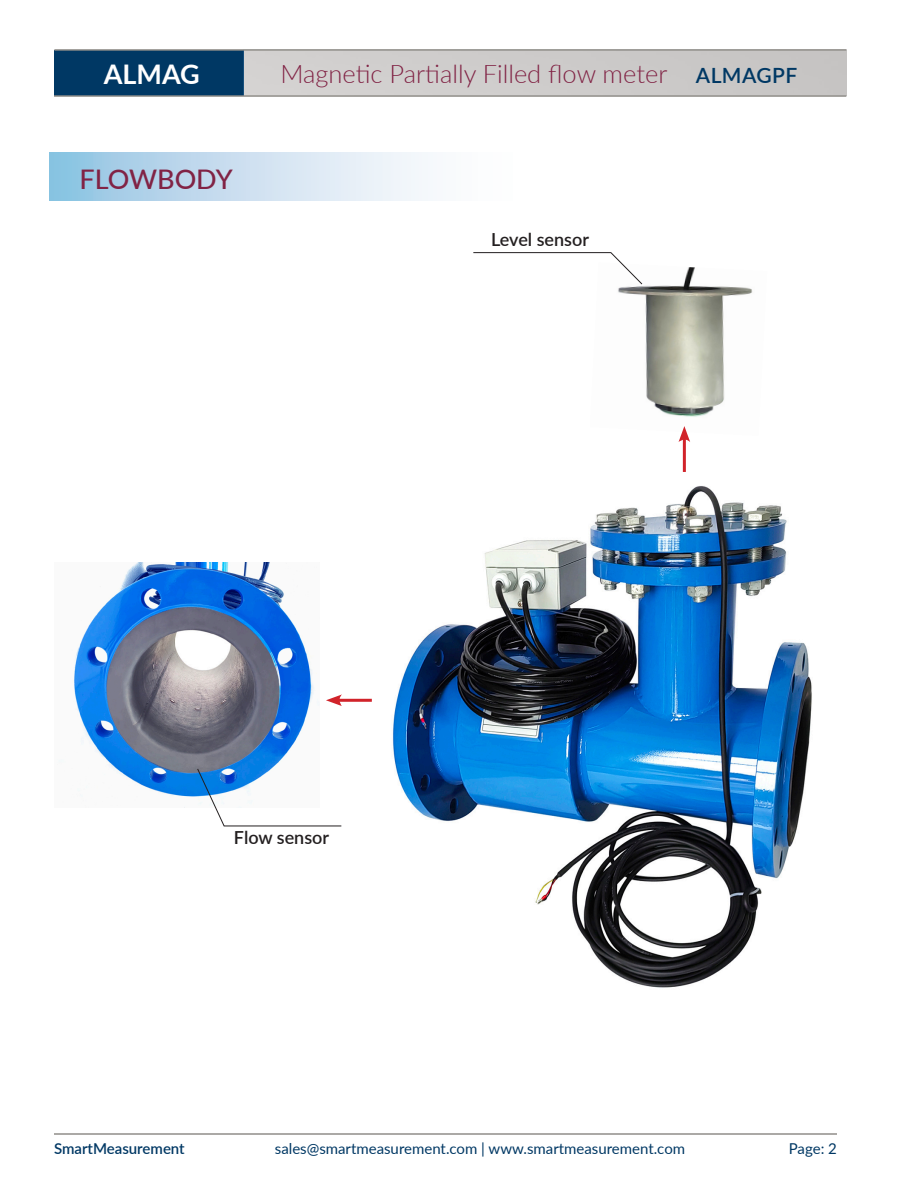
<style>
.page{position:relative;width:918px;height:1188px;background:#fff}
.page>*{position:absolute;margin:0;border:0;box-sizing:border-box;transform-origin:0 0}
.t1{font:500 27px "Lato";color:#812345}
.t2{font:700 27px "Lato";color:#fff}
.t3{font:300 25.5px "Lato";color:#812345}
.t4{font:600 21px "Lato";letter-spacing:.02em;color:#003864}
.t5{font:600 18px "Lato";color:#231f20}
.t6{font:15px "Lato";color:#003864}
.t7{font:600 15px "Lato";color:#003864}
</style>
<div class="page">
<hr style="left:54px;top:1133px;width:783px;height:2px;background:#908e89">
<img style="left:59px;top:563px;width:260px;height:234px">
<svg style="left:50px;top:153px;width:378px;height:47px;background:#c6deef"></svg>
<img style="left:369px;top:486px;width:443px;height:502px">
<div style="left:54px;top:50px;width:190px;height:46px;background:#003864"></div>
<hr style="left:54px;top:95px;width:792px;height:2px;background:#908e89">
<hr style="left:54px;top:49px;width:792px;height:2px;background:#908e89">
<img style="left:618px;top:267px;width:135px;height:150px">
<hr style="left:683px;top:436px;width:3px;height:36px;background:#d1232a">
<svg style="left:679px;top:426px;width:11px;height:16px"></svg>
<hr style="left:336px;top:699px;width:36px;height:3px;background:#d1232a">
<svg style="left:326px;top:694px;width:16px;height:12px"></svg>
<svg style="left:473px;top:252px;width:170px;height:33px"></svg>
<svg style="left:197px;top:768px;width:145px;height:59px"></svg>
<h1 class="t2" style="left:104px;top:54px;width:98px">ALMAG</h1>
<h2 class="t3" style="left:280px;top:56px;width:388px">Magnetic Partially Filled flow meter</h2>
<h3 class="t4" style="left:696px;top:60px;width:103px">ALMAGPF</h3>
<h1 class="t1" style="left:79px;top:160px;width:155px">FLOWBODY</h1>
<p class="t5" style="left:491px;top:227px;width:99px">Level sensor</p>
<p class="t5" style="left:234px;top:824px;width:97px">Flow sensor</p>
<p class="t7" style="left:54px;top:1137px;width:132px">SmartMeasurement</p>
<p class="t6" style="left:275px;top:1137px;width:412px">sales@smartmeasurement.com | www.smartmeasurement.com</p>
<p class="t6" style="left:789px;top:1137px;width:50px">Page: 2</p>
</div>
